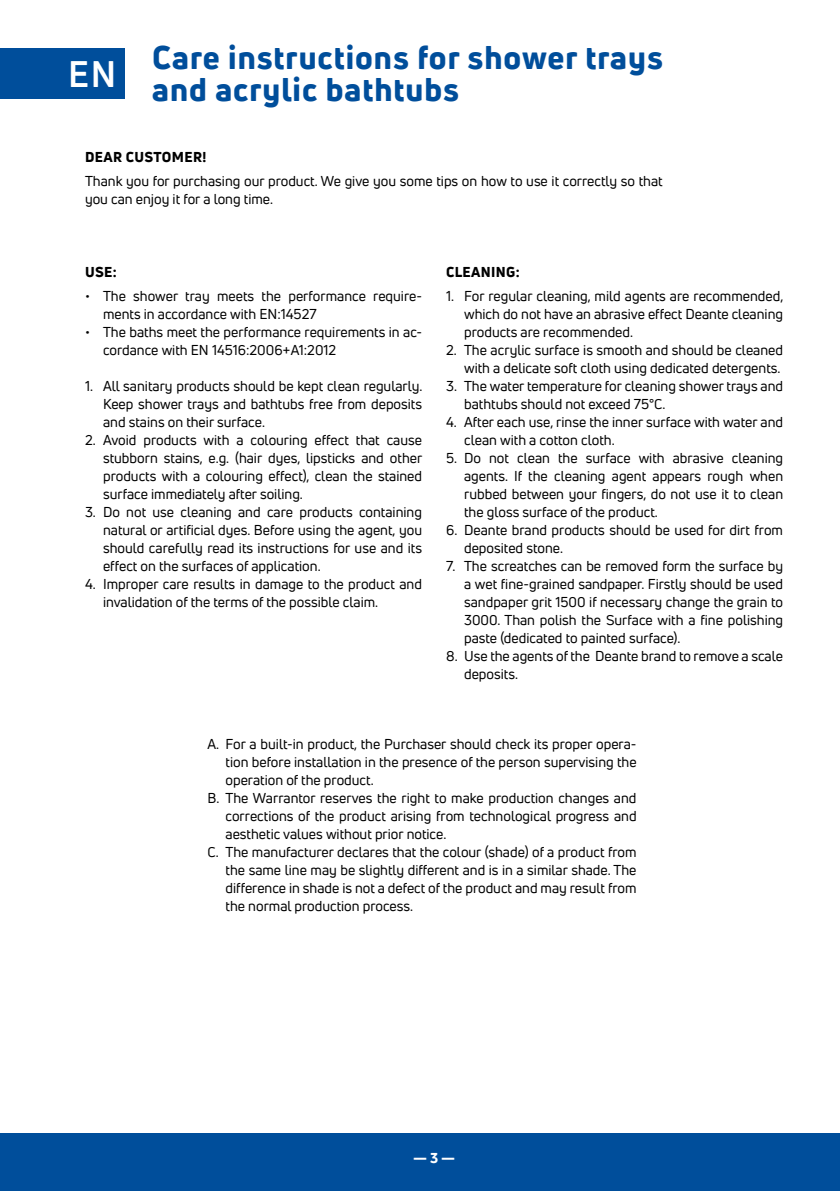
<style>
.page{position:relative;width:840px;height:1191px;background:#fff}
.page>*{position:absolute;margin:0;border:0;box-sizing:border-box;transform-origin:0 0}
.TYTUL{font:700 36px "Uni Neue";color:#fff}
.TYTUL-2{font:800 32px/32px "Uni Neue";letter-spacing:.03em;color:#004e9b}
.TEXT{font:14px/18px "Uni Neue";color:#000;text-align:justify}
.PODTYTUL{font:800 14px "Uni Neue";letter-spacing:.025em;color:#000}
.t1{font:800 14px "Uni Neue";color:#fff}
</style>
<div class="page">
<div style="left:0;top:1133px;width:839px;height:58px;background:#004e9b"></div>
<div style="left:0;top:48px;width:125px;height:51px;background:#004e9b"></div>
<p class="TYTUL" style="left:68px;top:52px;width:50px">EN</p>
<p class="TYTUL-2" style="left:152px;top:41px;width:512px">Care instructions for shower trays and acrylic bathtubs</p>
<p class="PODTYTUL" style="left:85px;top:148px;width:123px">DEAR CUSTOMER!</p>
<p class="TEXT" style="left:85px;top:172px;width:579px">Thank you for purchasing our product. We give you some tips on how to use it correctly so that you can enjoy it for a long time.</p>
<p class="PODTYTUL" style="left:85px;top:262px;width:33px">USE:</p>
<p class="TEXT" style="left:103px;top:286px;width:320px;text-indent:-18px">• The shower tray meets the performance require&shy;ments in accordance with EN:14527</p>
<p class="TEXT" style="left:103px;top:322px;width:320px;text-indent:-18px">• The baths meet the performance requirements in ac&shy;cordance with EN 14516:2006+A1:2012</p>
<p class="TEXT" style="left:103px;top:376px;width:321px;text-indent:-18px">1. All sanitary products should be kept clean regularly.<br>Keep shower trays and bathtubs free from deposits and stains on their surface.</p>
<p class="TEXT" style="left:103px;top:430px;width:320px;text-indent:-18px">2. Avoid products with a colouring effect that cause stubborn stains, e.g. (hair dyes, lipsticks and other products with a colouring effect), clean the stained surface immediately after soiling.</p>
<p class="TEXT" style="left:103px;top:502px;width:320px;text-indent:-18px">3. Do not use cleaning and care products containing natural or artificial dyes. Before using the agent, you should carefully read its instructions for use and its effect on the surfaces of application.</p>
<p class="TEXT" style="left:103px;top:574px;width:320px;text-indent:-18px">4. Improper care results in damage to the product and invalidation of the terms of the possible claim.</p>
<p class="PODTYTUL" style="left:446px;top:262px;width:75px">CLEANING:</p>
<p class="TEXT" style="left:464px;top:286px;width:320px;text-indent:-18px">1. For regular cleaning, mild agents are recommended, which do not have an abrasive effect Deante cleaning products are recommended.</p>
<p class="TEXT" style="left:446px;top:340px;width:338px;text-align:right">2. The acrylic surface is smooth and should be cleaned with a delicate soft cloth using dedicated detergents.</p>
<p class="TEXT" style="left:464px;top:376px;width:320px;text-indent:-18px">3. The water temperature for cleaning shower trays and bathtubs should not exceed 75°C.</p>
<p class="TEXT" style="left:464px;top:412px;width:320px;text-indent:-18px">4. After each use, rinse the inner surface with water and clean with a cotton cloth.</p>
<p class="TEXT" style="left:464px;top:448px;width:320px;text-indent:-18px">5. Do not clean the surface with abrasive cleaning agents. If the cleaning agent appears rough when rubbed between your fingers, do not use it to clean the gloss surface of the product.</p>
<p class="TEXT" style="left:464px;top:520px;width:320px;text-indent:-18px">6. Deante brand products should be used for dirt from deposited stone.</p>
<p class="TEXT" style="left:464px;top:556px;width:320px;text-indent:-18px">7. The screatches can be removed form the surface by a wet fine-grained sandpaper. Firstly should be used sandpaper grit 1500 if necessary change the grain to 3000. Than polish the Surface with a fine polishing paste (dedicated to painted surface).</p>
<p class="TEXT" style="left:464px;top:646px;width:320px;text-indent:-18px">8. Use the agents of the Deante brand to remove a scale deposits.</p>
<p class="TEXT" style="left:225px;top:735px;width:412px;text-indent:-18px">A. For a built-in product, the Purchaser should check its proper opera&shy;tion before installation in the presence of the person supervising the operation of the product.</p>
<p class="TEXT" style="left:225px;top:789px;width:412px;text-indent:-18px">B. The Warrantor reserves the right to make production changes and corrections of the product arising from technological progress and aesthetic values without prior notice.</p>
<p class="TEXT" style="left:225px;top:843px;width:412px;text-indent:-18px">C. The manufacturer declares that the colour (shade) of a product from the same line may be slightly different and is in a similar shade. The difference in shade is not a defect of the product and may result from the normal production process.</p>
<p class="t1" style="left:413px;top:1148px;width:43px">— 3 —</p>
</div>
